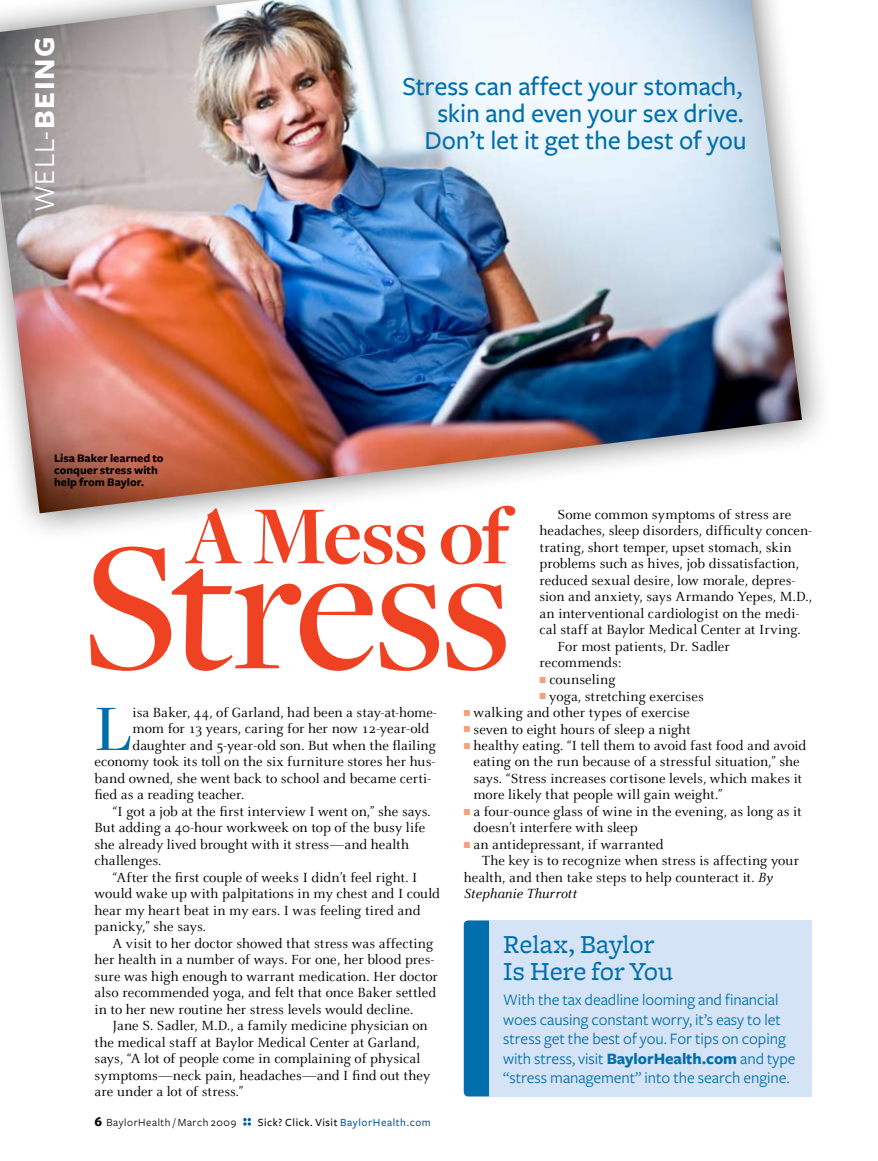
<style>
.page{position:relative;width:878px;height:1161px;background:#fff}
.page>*{position:absolute;margin:0;border:0;box-sizing:border-box;transform-origin:0 0}
.t1{font:500 190.5px "Freight Display";letter-spacing:-.025em;color:#ef4223}
.t2{font:700 85.5px "Freight Display";letter-spacing:-.02em;color:#ef4223}
.t3{font:500 67.5px "Freight Display";color:#006eaa}
.t4{font:30px "Freight Sans";color:#fff}
.t5{font:500 27px/27px "Freight Sans";letter-spacing:-.005em;color:#006eaa;text-align:right}
.t6{font:27px/27px "Freight Micro";letter-spacing:-.005em;color:#006eaa}
.t7{font:16.5px/19.5px "Freight Sans";letter-spacing:-.005em;color:#006eaa}
.t8{font:14.7px/16.5px "Celeste";color:#000}
.t9{font:italic 14.7px "Celeste";letter-spacing:.005em;color:#000}
.t10{font:700 12px/12px "Freight Sans";color:#000}
.t11{font:500 11.4px "Freight Sans";letter-spacing:.05em;color:#000}
.t12{font:11.4px "Freight Sans";letter-spacing:.05em;color:#000}
.s1{font-weight:700}
.s2{color:#f8a07c}
.s3{font-style:italic}
.s4{font-weight:700;font-size:13.5px}
.s5{color:#005bab}
</style>
<div class="page">
<div style="left:0;top:0;width:830px;height:540px;background:#000;opacity:.55"></div>
<img style="left:0;top:0;width:802px;height:513px">
<svg style="left:243px;top:1118px;width:8px;height:8px"></svg>
<div style="left:464px;top:920px;width:38px;height:176px;background:#006eaa;border-radius:4px"></div>
<div style="left:489px;top:920px;width:323px;height:177px;background:#d4e3f5"></div>
<h3 class="t4" style="left:28px;top:212px;width:177px;rotate:-90deg">WELL-<span class="s1">BEING</span></h3>
<p class="t10" style="left:54px;top:453px;width:111px">Lisa Baker learned to conquer stress with help from Baylor.</p>
<h3 class="t5" style="left:402px;top:74px;width:346px">Stress can affect your stomach, skin and even your sex drive.<br>Don’t let it get the best of you</h3>
<h2 class="t2" style="left:186px;top:489px;width:325px">A Mess of</h2>
<p class="t8" style="left:557px;top:507px;width:235px">Some common symptoms of stress are</p>
<p class="t8" style="left:539px;top:523px;width:274px">headaches, sleep disorders, difficulty concen-</p>
<p class="t8" style="left:539px;top:540px;width:254px">trating, short temper, upset stomach, skin</p>
<p class="t8" style="left:539px;top:556px;width:261px">problems such as hives, job dissatisfaction,</p>
<p class="t8" style="left:539px;top:573px;width:257px">reduced sexual desire, low morale, depres-</p>
<p class="t8" style="left:539px;top:589px;width:274px">sion and anxiety, says Armando Yepes, M.D.,</p>
<p class="t8" style="left:539px;top:605px;width:261px">an interventional cardiologist on the medi-</p>
<p class="t8" style="left:539px;top:622px;width:262px">cal staff at Baylor Medical Center at Irving.</p>
<p class="t8" style="left:557px;top:638px;width:174px">For most patients, Dr. Sadler</p>
<p class="t8" style="left:539px;top:655px;width:84px">recommends:</p>
<p class="t8" style="left:539px;top:672px;width:77px"><span class="s2">■</span> counseling</p>
<p class="t8" style="left:539px;top:688px;width:166px"><span class="s2">■</span> yoga, stretching exercises</p>
<p class="t8" style="left:464px;top:705px;width:227px"><span class="s2">■</span> walking and other types of exercise</p>
<p class="t8" style="left:464px;top:721px;width:228px"><span class="s2">■</span> seven to eight hours of sleep a night</p>
<p class="t8" style="left:473px;top:738px;width:334px;text-indent:-10px"><span class="s2">■</span> healthy eating. “I tell them to avoid fast food and avoid eating on the run because of a stressful situation,” she says. “Stress increases cortisone levels, which makes it more likely that people will gain weight.”</p>
<p class="t8" style="left:473px;top:804px;width:329px;text-indent:-10px"><span class="s2">■</span> a four-ounce glass of wine in the evening, as long as it doesn’t interfere with sleep</p>
<p class="t8" style="left:464px;top:837px;width:201px"><span class="s2">■</span> an antidepressant, if warranted</p>
<p class="t8" style="left:481px;top:853px;width:319px">The key is to recognize when stress is affecting your</p>
<p class="t8" style="left:463px;top:870px;width:311px">health, and then take steps to help counteract it. <span class="s3">By</span></p>
<p class="t9" style="left:463px;top:886px;width:115px">Stephanie Thurrott</p>
<h3 class="t6" style="left:503px;top:932px;width:171px">Relax, Baylor<br>Is Here for You</h3>
<p class="t7" style="left:503px;top:991px;width:294px">With the tax deadline looming and financial woes causing constant worry, it’s easy to let stress get the best of you. For tips on coping with stress, visit <span class="s1">BaylorHealth.com</span> and type “stress management” into the search engine.</p>
<h1 class="t1" style="left:82px;top:504px;width:430px">Stress</h1>
<h3 class="t3" style="left:94px;top:692px;width:39px">L</h3>
<p class="t8" style="left:133px;top:705px;width:305px">isa Baker, 44, of Garland, had been a stay-at-home-</p>
<p class="t8" style="left:133px;top:721px;width:298px">mom for 13 years, caring for her now 12-year-old</p>
<p class="t8" style="left:133px;top:738px;width:305px">daughter and 5-year-old son. But when the flailing</p>
<p class="t8" style="left:95px;top:754px;width:342px">economy took its toll on the six furniture stores her hus-</p>
<p class="t8" style="left:95px;top:771px;width:338px">band owned, she went back to school and became certi-</p>
<p class="t8" style="left:95px;top:787px;width:151px">fied as a reading teacher.</p>
<p class="t8" style="left:113px;top:804px;width:319px">“I got a job at the first interview I went on,” she says.</p>
<p class="t8" style="left:95px;top:820px;width:332px">But adding a 40-hour workweek on top of the busy life</p>
<p class="t8" style="left:95px;top:837px;width:316px">she already lived brought with it stress—and health</p>
<p class="t8" style="left:95px;top:853px;width:68px">challenges.</p>
<p class="t8" style="left:113px;top:870px;width:306px">“After the first couple of weeks I didn’t feel right. I</p>
<p class="t8" style="left:95px;top:886px;width:347px">would wake up with palpitations in my chest and I could</p>
<p class="t8" style="left:95px;top:903px;width:327px">hear my heart beat in my ears. I was feeling tired and</p>
<p class="t8" style="left:95px;top:919px;width:113px">panicky,” she says.</p>
<p class="t8" style="left:113px;top:936px;width:322px">A visit to her doctor showed that stress was affecting</p>
<p class="t8" style="left:95px;top:952px;width:341px">her health in a number of ways. For one, her blood pres-</p>
<p class="t8" style="left:95px;top:969px;width:345px">sure was high enough to warrant medication. Her doctor</p>
<p class="t8" style="left:95px;top:985px;width:343px">also recommended yoga, and felt that once Baker settled</p>
<p class="t8" style="left:95px;top:1002px;width:320px">in to her new routine her stress levels would decline.</p>
<p class="t8" style="left:113px;top:1018px;width:317px">Jane S. Sadler, M.D., a family medicine physician on</p>
<p class="t8" style="left:95px;top:1035px;width:326px">the medical staff at Baylor Medical Center at Garland,</p>
<p class="t8" style="left:95px;top:1051px;width:327px">says, “A lot of people come in complaining of physical</p>
<p class="t8" style="left:95px;top:1068px;width:337px">symptoms—neck pain, headaches—and I find out they</p>
<p class="t8" style="left:95px;top:1084px;width:150px">are under a lot of stress.”</p>
<p class="t12" style="left:94px;top:1116px;width:143px"><span class="s4">6</span> BaylorH ealth / March 2009</p>
<p class="t11" style="left:258px;top:1116px;width:175px">Sick? Click. Visit <span class="s5">BaylorHealth.com</span></p>
</div>
